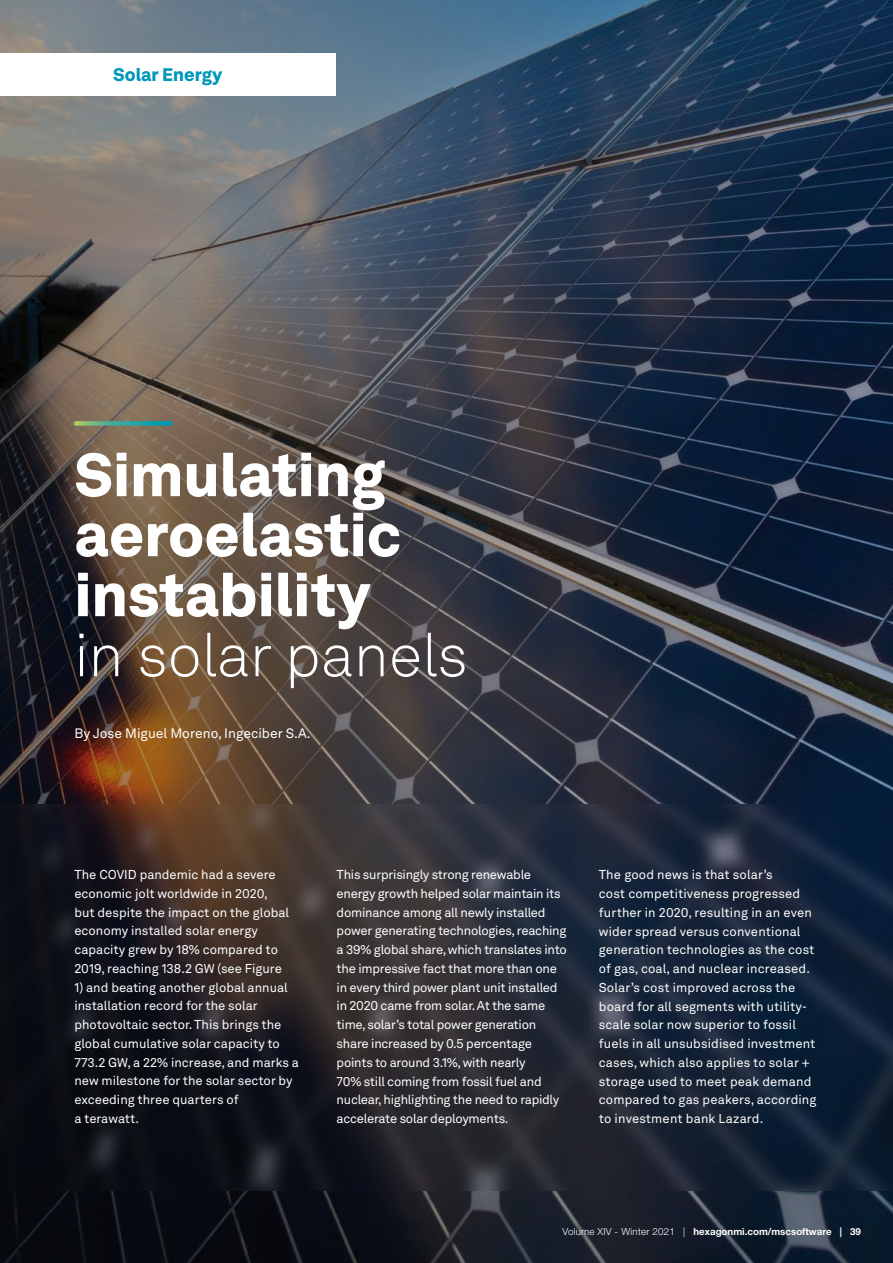
<style>
.page{position:relative;width:893px;height:1263px;background:#fff}
.page>*{position:absolute;margin:0;border:0;box-sizing:border-box;transform-origin:0 0}
.t1{font:900 60px/60px "Hexagon Akkurat";color:#fff}
.t2{font:300 60px "Hexagon Akkurat";color:#fff}
.t3{font:900 18px "Hexagon Akkurat";color:#0097ba}
.t4{font:13.5px "Hexagon Akkurat";color:#fff}
.t5{font:12.75px/18.8px "Hexagon Akkurat";color:#fff}
.t6{font:12.75px/18.8px "Hexagon Akkurat";letter-spacing:-.02em;color:#fff}
.t7{font:700 9.75px "Helvetica Neue LT Std";color:#fff}
.s1{font-weight:300}
</style>
<div class="page">
<img style="left:0;top:0;width:893px;height:1263px">
<svg style="left:74px;top:421px;width:98px;height:5px"></svg>
<div style="left:0;top:53px;width:335px;height:43px;background:#fff"></div>
<h2 class="t3" style="left:113px;top:61px;width:111px">Solar Energy</h2>
<h1 class="t1" style="left:74px;top:441px;width:328px">Simulating aeroelastic instability</h1>
<h1 class="t2" style="left:74px;top:613px;width:395px">in solar panels</h1>
<p class="t4" style="left:74px;top:723px;width:238px">By Jose Miguel Moreno, Ingeciber S.A.</p>
<p class="t5" style="left:74px;top:865px;width:216px">The COVID pandemic had a severe economic jolt worldwide in 2020, but despite the impact on the global economy installed solar energy capacity grew by 18% compared to 2019, reaching 138.2 GW (see Figure</p>
<p class="t5" style="left:74px;top:977px;width:226px">1) and beating another global annual installation record for the solar photovoltaic sector. This brings the global cumulative solar capacity to<br>773.2 GW, a 22% increase, and marks a new milestone for the solar sector by exceeding three quarters of<br>a terawatt.</p>
<p class="t6" style="left:337px;top:865px;width:232px">This surprisingly strong renewable energy growth helped solar maintain its dominance among all newly installed power generating technologies, reaching a 39% global share, which translates into the impressive fact that more than one in every third power plant unit installed in 2020 came from solar. At the same time, solar’s total power generation share increased by 0.5 percentage points to around 3.1%, with nearly<br>70% still coming from fossil fuel and nuclear, highlighting the need to rapidly accelerate solar deployments.</p>
<p class="t5" style="left:599px;top:865px;width:219px">The good news is that solar’s<br>cost competitiveness progressed further in 2020, resulting in an even wider spread versus conventional generation technologies as the cost of gas, coal, and nuclear increased.<br>Solar’s cost improved across the board for all segments with utility&shy;scale solar now superior to fossil fuels in all unsubsidised investment cases, which also applies to solar + storage used to meet peak demand compared to gas peakers, according to investment bank Lazard.</p>
<p class="t7" style="left:563px;top:1225px;width:300px"><span class="s1">Volume XIV - Winter 2021 |</span> hexagonmi.com/mscsoftware | 39</p>
</div>
